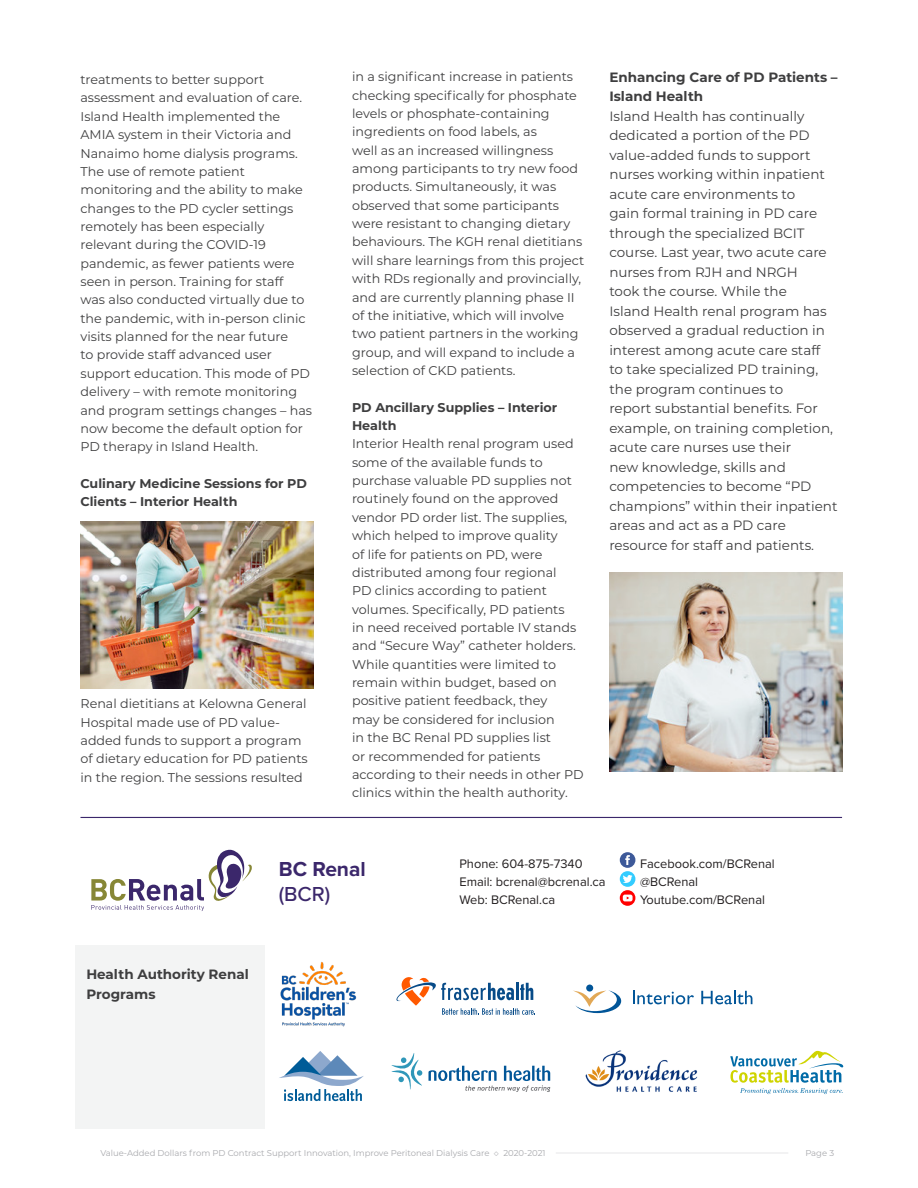
<style>
.page{position:relative;width:918px;height:1188px;background:#fff}
.page>*{position:absolute;margin:0;border:0;box-sizing:border-box;transform-origin:0 0}
.t1{font:700 21px "Proxima Nova";color:#3b276b}
.t2{font:500 21px "Proxima Nova";color:#3b276b}
._05_body_text{font:13.5px/19.5px "Montserrat";color:#3e3e3f}
._05_body_text-2{font:700 13.5px/19.5px "Montserrat";color:#3e3e3f}
.t3{font:12.9px "Proxima Nova";color:#231f20}
._05_body_text-3{font:12.75px/18.3px "Montserrat";color:#3e3e3f}
._05_body_text-4{font:700 12.75px/18.3px "Montserrat";color:#3e3e3f}
.t4{font:8.4px "Montserrat";color:#a8a9ad}
</style>
<div class="page">
<hr style="left:556px;top:1153px;width:232px;height:1px;background:#e6e7e9">
<hr style="left:81px;top:817px;width:761px;height:1px;background:#3b276b">
<img style="left:81px;top:521px;width:232px;height:168px">
<img style="left:609px;top:573px;width:233px;height:198px">
<div style="left:75px;top:945px;width:189px;height:184px;background:#f3f4f4"></div>
<svg style="left:620px;top:890px;width:15px;height:16px"></svg>
<svg style="left:623px;top:895px;width:10px;height:6px"></svg>
<div style="left:620px;top:871px;width:15px;height:16px;background:#3cf;border-radius:50%"></div>
<svg style="left:623px;top:875px;width:9px;height:8px"></svg>
<div style="left:620px;top:852px;width:15px;height:16px;background:#3d5999;border-radius:50%"></div>
<svg style="left:625px;top:855px;width:5px;height:10px"></svg>
<svg style="left:91px;top:849px;width:161px;height:62px"></svg>
<svg style="left:392px;top:1053px;width:31px;height:36px"></svg>
<svg style="left:429px;top:1066px;width:121px;height:26px"></svg>
<svg style="left:397px;top:977px;width:138px;height:38px"></svg>
<svg style="left:279px;top:1051px;width:85px;height:50px"></svg>
<svg style="left:730px;top:1051px;width:113px;height:43px"></svg>
<img style="left:585px;top:1050px;width:113px;height:42px">
<img style="left:280px;top:962px;width:77px;height:65px">
<div style="left:586px;top:985px;width:7px;height:7px;background:#015598;border-radius:50%"></div>
<svg style="left:573px;top:990px;width:48px;height:23px"></svg>
<svg style="left:633px;top:991px;width:61px;height:13px"></svg>
<svg style="left:701px;top:991px;width:51px;height:13px"></svg>
<p class="_05_body_text-3" style="left:81px;top:70px;width:233px">treatments to better support assessment and evaluation of care.<br>Island Health implemented the<br>AMIA system in their Victoria and<br>Nanaimo home dialysis programs.<br>The use of remote patient monitoring and the ability to make changes to the PD cycler settings remotely has been especially relevant during the COVID-19 pandemic, as fewer patients were seen in person. Training for staff<br>was also conducted virtually due to the pandemic, with in-person clinic visits planned for the near future<br>to provide staff advanced user support education. This mode of PD delivery – with remote monitoring and program settings changes – has now become the default option for<br>PD therapy in Island Health.</p>
<p class="_05_body_text-4" style="left:81px;top:474px;width:228px">Culinary Medicine Sessions for PD<br>Clients – Interior Health</p>
<p class="_05_body_text-3" style="left:81px;top:694px;width:229px">Renal dietitians at Kelowna General Hospital made use of PD value&shy;added funds to support a program of dietary education for PD patients in the region. The sessions resulted</p>
<p class="_05_body_text-3" style="left:352px;top:67px;width:234px">in a significant increase in patients checking specifically for phosphate levels or phosphate-containing ingredients on food labels, as<br>well as an increased willingness among participants to try new food products. Simultaneously, it was observed that some participants were resistant to changing dietary behaviours. The KGH renal dietitians will share learnings from this project with RDs regionally and provincially, and are currently planning phase II of the initiative, which will involve two patient partners in the working group, and will expand to include a selection of CKD patients.</p>
<p class="_05_body_text-4" style="left:352px;top:397px;width:207px">PD Ancillary Supplies – Interior<br>Health</p>
<p class="_05_body_text-3" style="left:352px;top:434px;width:233px">Interior Health renal program used some of the available funds to purchase valuable PD supplies not routinely found on the approved vendor PD order list. The supplies, which helped to improve quality<br>of life for patients on PD, were distributed among four regional<br>PD clinics according to patient volumes. Specifically, PD patients<br>in need received portable IV stands and “Secure Way” catheter holders.<br>While quantities were limited to remain within budget, based on positive patient feedback, they<br>may be considered for inclusion<br>in the BC Renal PD supplies list<br>or recommended for patients according to their needs in other PD clinics within the health authority.</p>
<p class="_05_body_text-2" style="left:609px;top:67px;width:230px">Enhancing Care of PD Patients –<br>Island Health</p>
<p class="_05_body_text" style="left:609px;top:106px;width:230px">Island Health has continually dedicated a portion of the PD value-added funds to support nurses working within inpatient acute care environments to<br>gain formal training in PD care through the specialized BCIT course. Last year, two acute care nurses from RJH and NRGH<br>took the course. While the<br>Island Health renal program has observed a gradual reduction in interest among acute care staff to take specialized PD training, the program continues to<br>report substantial benefits. For example, on training completion, acute care nurses use their<br>new knowledge, skills and competencies to become “PD champions” within their inpatient areas and act as a PD care resource for staff and patients.</p>
<p class="_05_body_text-2" style="left:86px;top:964px;width:164px">Health Authority Renal<br>Programs</p>
<p class="t1" style="left:279px;top:853px;width:89px">BC Renal</p>
<p class="t2" style="left:279px;top:879px;width:53px">(BCR)</p>
<p class="t3" style="left:459px;top:854px;width:125px">Phone: 604-875-7340</p>
<p class="t3" style="left:459px;top:872px;width:148px">Email: bcrenal@bcrenal.ca</p>
<p class="t3" style="left:459px;top:890px;width:97px">Web: BCRenal.ca</p>
<p class="t3" style="left:640px;top:854px;width:136px">Facebook.com/BCRenal</p>
<p class="t3" style="left:640px;top:872px;width:60px">@BCRenal</p>
<p class="t3" style="left:640px;top:890px;width:126px">Youtube.com/BCRenal</p>
<p class="t4" style="left:100px;top:1147px;width:447px">Value-Added Dollars from PD Contract Support Innovation, Improve Peritoneal Dialysis Care ◇ 2020-2021</p>
<p class="t4" style="left:805px;top:1147px;width:30px">Page 3</p>
</div>
